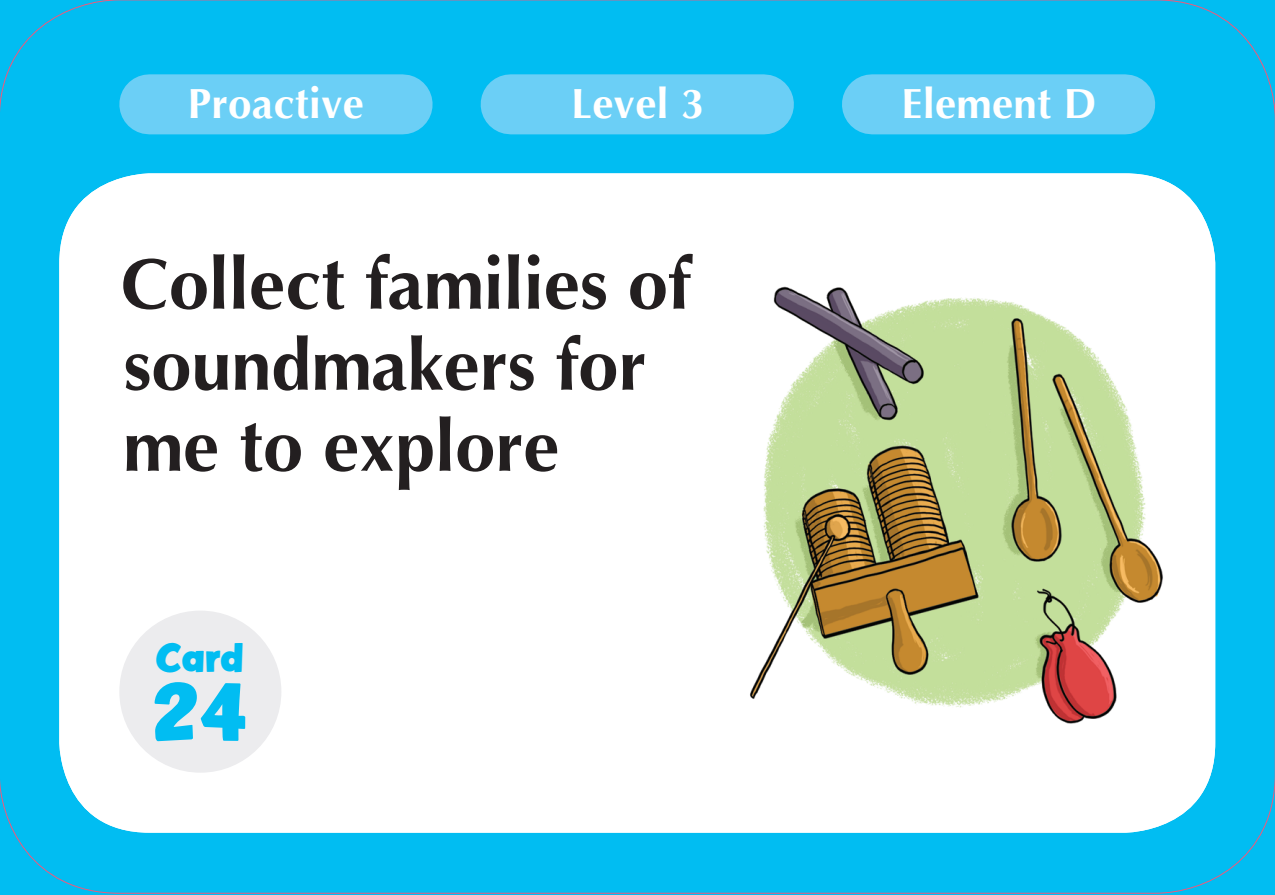
<style>
.page{position:relative;width:1275px;height:895px;background:#fff}
.page>*{position:absolute;margin:0;border:0;box-sizing:border-box;transform-origin:0 0}
.t1{font:700 72px/81px "Optima";color:#231f20}
.t2{font:72px "Peachy Keen JF";color:#01bdf2}
.t3{font:700 42px "Optima";letter-spacing:.01em;color:#fff}
.t4{font:36px "Peachy Keen JF";color:#01bdf2}
</style>
<div class="page">
<div style="left:0;top:0;width:1275px;height:894px;background:#01bdf2"></div>
<img style="left:59px;top:173px;width:1156px;height:659px">
<div style="left:119px;top:610px;width:162px;height:162px;background:#ececee;border-radius:50%"></div>
<div style="left:149px;top:74px;width:254px;height:60px;background:#6bcff6"></div>
<div style="left:511px;top:74px;width:253px;height:60px;background:#6bcff6"></div>
<div style="left:872px;top:74px;width:253px;height:60px;background:#6bcff6"></div>
<p class="t3" style="left:188px;top:77px;width:178px">Proactive</p>
<p class="t3" style="left:571px;top:77px;width:135px">Level 3</p>
<p class="t3" style="left:901px;top:77px;width:196px">Element D</p>
<p class="t1" style="left:121px;top:244px;width:571px">Collect families of soundmakers for me to explore</p>
<p class="t4" style="left:156px;top:630px;width:89px">Card</p>
<p class="t2" style="left:152px;top:657px;width:96px">24</p>
</div>
